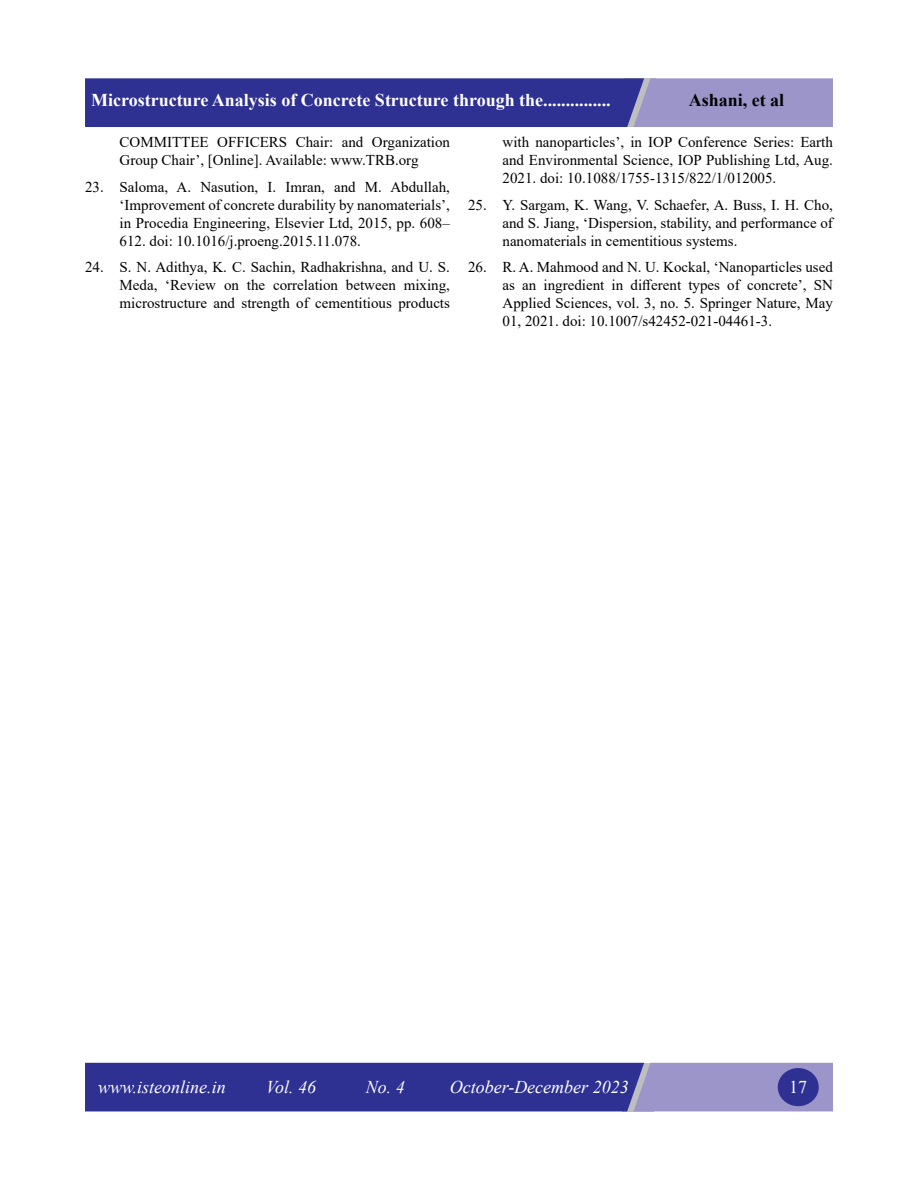
<style>
.page{position:relative;width:918px;height:1188px;background:#fff}
.page>*{position:absolute;margin:0;border:0;box-sizing:border-box;transform-origin:0 0}
.t1{font:700 18px "Times New Roman";color:#fff}
.t2{font:italic 18px "Times New Roman";color:#fff}
.t3{font:700 18px "Times New Roman";color:#000}
.t4{font:18px "Times New Roman";color:#fff}
.t5{font:15px/18px "Times New Roman";color:#000;text-align:justify}
</style>
<div class="page">
<svg style="left:85px;top:1063px;width:748px;height:48px;background:#48489e"></svg>
<div style="left:778px;top:1068px;width:41px;height:38px;background:#2e3092;border-radius:50%"></div>
<svg style="left:85px;top:78px;width:748px;height:49px;background:#4c4ca1"></svg>
<p class="t1" style="left:91px;top:87px;width:521px">Microstructure Analysis of Concrete Structure through the...............</p>
<p class="t3" style="left:689px;top:87px;width:97px">Ashani, et al</p>
<p class="t5" style="left:120px;top:133px;width:332px">COMMITTEE OFFICERS Chair: and Organization<br>Group Chair’, [Online]. Available: www.TRB.org</p>
<p class="t5" style="left:120px;top:177px;width:332px;text-indent:-34px">23. Saloma, A. Nasution, I. Imran, and M. Abdullah, ‘Improvement of concrete durability by nanomaterials’, in Procedia Engineering, Elsevier Ltd, 2015, pp. 608– 612. doi: 10.1016/j.proeng.2015.11.078.</p>
<p class="t5" style="left:120px;top:258px;width:332px;text-indent:-34px">24. S. N. Adithya, K. C. Sachin, Radhakrishna, and U. S.<br>Meda, ‘Review on the correlation between mixing, microstructure and strength of cementitious products</p>
<p class="t5" style="left:503px;top:133px;width:332px">with nanoparticles’, in IOP Conference Series: Earth and Environmental Science, IOP Publishing Ltd, Aug.<br>2021. doi: 10.1088/1755-1315/822/1/012005.</p>
<p class="t5" style="left:503px;top:195px;width:332px;text-indent:-34px">25. Y. Sargam, K. Wang, V. Schaefer, A. Buss, I. H. Cho, and S. Jiang, ‘Dispersion, stability, and performance of nanomaterials in cementitious systems.</p>
<p class="t5" style="left:503px;top:258px;width:332px;text-indent:-34px">26. R. A. Mahmood and N. U. Kockal, ‘Nanoparticles used as an ingredient in different types of concrete’, SN Applied Sciences, vol. 3, no. 5. Springer Nature, May 01, 2021. doi: 10.1007/s42452-021-04461-3.</p>
<p class="t2" style="left:98px;top:1074px;width:129px">www.isteonline.in</p>
<p class="t2" style="left:266px;top:1074px;width:52px">Vol. 46</p>
<p class="t2" style="left:366px;top:1074px;width:41px">No. 4</p>
<p class="t2" style="left:450px;top:1074px;width:181px">October-December 2023</p>
<p class="t4" style="left:789px;top:1074px;width:19px">17</p>
</div>
